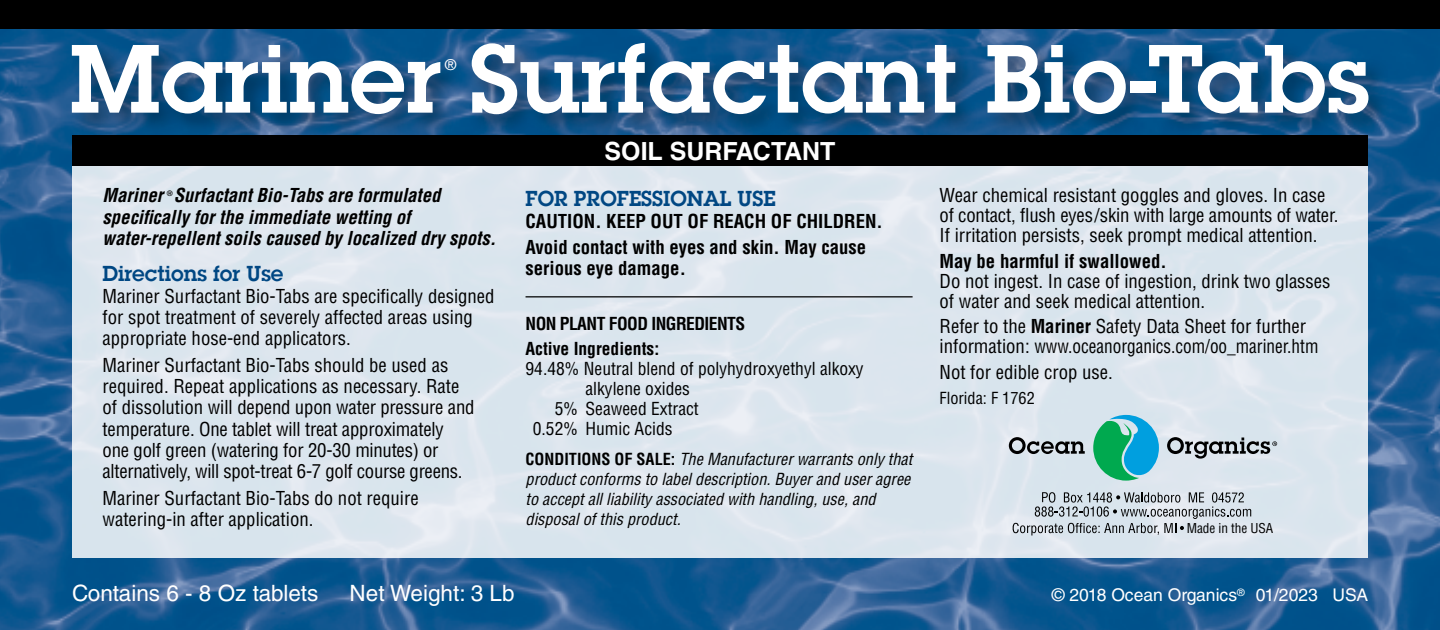
<style>
.page{position:relative;width:1440px;height:630px;background:#fff}
.page>*{position:absolute;margin:0;border:0;box-sizing:border-box;transform-origin:0 0}
.t1{font:600 101.25px "Lubalin Graph";color:#fff}
.t2{font:700 25px "Helvetica LT Std";color:#fff}
.t3{font:600 22.5px "Lubalin Graph";color:#004783}
.t4{font:22.5px "Helvetica LT Std";color:#fff}
.t5{font:condensed 18.75px/21.2px "Helvetica LT Std";color:#000}
.t6{font:italic 700 condensed 18.75px/21.2px "Helvetica LT Std";color:#000}
.t7{font:700 condensed 18.75px/26.8px "Helvetica LT Std";color:#000}
.t8{font:condensed 17.5px "Helvetica LT Std";color:#000}
.t9{font:700 condensed 17.5px/25px "Helvetica LT Std";letter-spacing:-.03em;color:#000}
.t10{font:17.5px "Helvetica LT Std";color:#fff}
.t11{font:italic condensed 16.25px/20px "Helvetica LT Std";color:#000}
.t12{font:condensed 16.25px "Helvetica LT Std";color:#000}
.t13{font:15px "Helvetica LT Std";color:#fff}
.t14{font:condensed 13.25px "Helvetica LT Std";letter-spacing:-.005em;color:#000}
.t15{font:700 condensed 7.25px "Helvetica LT Std";color:#000}
.s1{font-weight:700;font-style:normal}
.s2{font-weight:700}
</style>
<div class="page">
<img style="left:0;top:28px;width:1440px;height:602px">
<div style="left:72px;top:164px;width:1296px;height:394px;background:#dbe5ee"></div>
<div style="left:72px;top:135px;width:1296px;height:31px;background:#000"></div>
<div style="left:68px;top:40px;width:1324px;height:98px;background:#000;opacity:.3"></div>
<div style="left:0;top:0;width:1440px;height:28px;background:#000"></div>
<hr style="left:526px;top:296px;width:387px;height:1px;background:#000">
<svg style="left:1009px;top:437px;width:76px;height:17px"></svg>
<svg style="left:1093px;top:415px;width:66px;height:66px"></svg>
<svg style="left:1167px;top:437px;width:110px;height:22px"></svg>
<svg style="left:1013px;top:492px;width:238px;height:44px"></svg>
<h1 class="t1" style="left:70px;top:17px;width:1302px">Mariner Surfactant Bio-Tabs</h1>
<p class="t13" style="left:445px;top:56px;width:13px">®</p>
<p class="t6" style="left:103px;top:185px;width:395px;text-indent:71px">Surfactant Bio-Tabs are formulated specifically for the immediate wetting of water-repellent soils caused by localized dry spots.</p>
<p class="t3" style="left:103px;top:260px;width:183px">Directions for Use</p>
<p class="t5" style="left:103px;top:285px;width:394px">Mariner Surfactant Bio-Tabs are specifically designed for spot treatment of severely affected areas using appropriate hose-end applicators.</p>
<p class="t5" style="left:103px;top:354px;width:374px">Mariner Surfactant Bio-Tabs should be used as required. Repeat applications as necessary. Rate of dissolution will depend upon water pressure and temperature. One tablet will treat approximately one golf green (watering for 20-30 minutes) or alternatively, will spot-treat 6-7 golf course greens.</p>
<p class="t5" style="left:103px;top:487px;width:318px">Mariner Surfactant Bio-Tabs do not require watering-in after application.</p>
<p class="t6" style="left:103px;top:185px;width:62px">Mariner</p>
<p class="t15" style="left:167px;top:189px;width:8px">®</p>
<h2 class="t2" style="left:605px;top:135px;width:232px">SOIL SURFACTANT</h2>
<p class="t3" style="left:526px;top:185px;width:252px">FOR PROFESSIONAL USE</p>
<p class="t7" style="left:526px;top:207px;width:359px">CAUTION. KEEP OUT OF REACH OF CHILDREN.<br>Avoid contact with eyes and skin. May cause</p>
<p class="t7" style="left:526px;top:255px;width:162px">serious eye damage.</p>
<p class="t9" style="left:526px;top:311px;width:221px">NON PLANT FOOD INGREDIENTS<br>Active Ingredients:</p>
<p class="t8" style="left:526px;top:358px;width:340px">94.48% Neutral blend of polyhydroxyethyl alkoxy</p>
<p class="t8" style="left:586px;top:378px;width:106px">alkylene oxides</p>
<p class="t8" style="left:555px;top:398px;width:146px">5% Seaweed Extract</p>
<p class="t8" style="left:533px;top:418px;width:141px">0.52% Humic Acids</p>
<p class="t11" style="left:526px;top:449px;width:388px"><span class="s1">CONDITIONS OF SALE:</span> The Manufacturer warrants only that product conforms to label description. Buyer and user agree to accept all liability associated with handling, use, and disposal of this product.</p>
<p class="t5" style="left:940px;top:186px;width:400px;line-height:20px">Wear chemical resistant goggles and gloves. In case of contact, flush eyes / skin with large amounts of water.<br>If irritation persists, seek prompt medical attention.</p>
<p class="t7" style="left:940px;top:248px;width:229px">May be harmful if swallowed.</p>
<p class="t5" style="left:940px;top:271px;width:393px;line-height:20px">Do not ingest. In case of ingestion, drink two glasses of water and seek medical attention.</p>
<p class="t5" style="left:940px;top:316px;width:380px;line-height:20px">Refer to the <span class="s2">Mariner</span> Safety Data Sheet for further information: www.oceanorganics.com/oo_mariner.htm</p>
<p class="t5" style="left:940px;top:361px;width:175px">Not for edible crop use.</p>
<p class="t12" style="left:940px;top:388px;width:97px">Florida: F 1762</p>
<p class="t14" style="left:1187px;top:520px;width:88px">Made in the USA</p>
<p class="t4" style="left:72px;top:580px;width:248px">Contains 6 - 8 Oz tablets</p>
<p class="t4" style="left:350px;top:580px;width:166px">Net Weight: 3 Lb</p>
<p class="t10" style="left:1052px;top:585px;width:318px">© 2018 Ocean Organics<sup>®</sup> 01/2023 USA</p>
</div>
